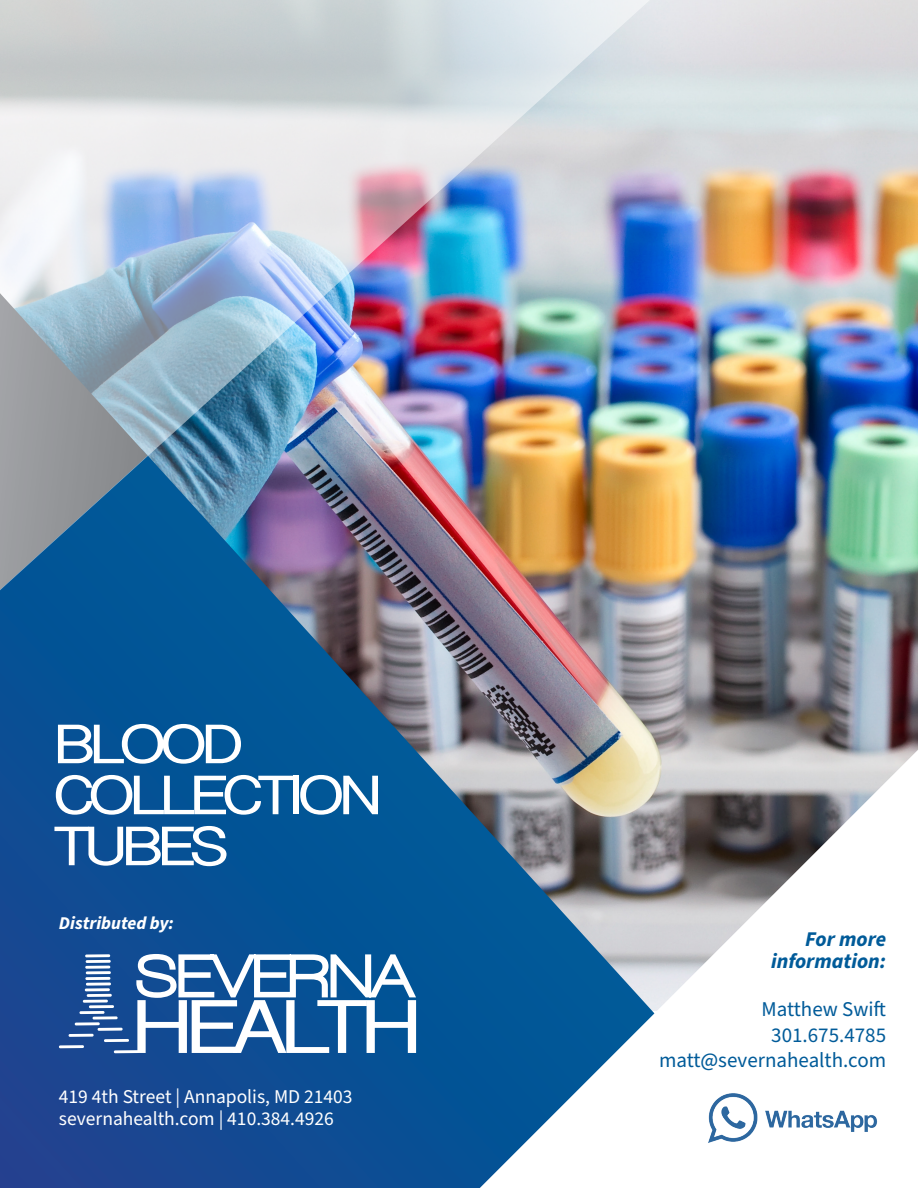
<style>
.page{position:relative;width:918px;height:1188px;background:#fff}
.page>*{position:absolute;margin:0;border:0;box-sizing:border-box;transform-origin:0 0}
.t1{font:700 51px "Shree Dev 0714";letter-spacing:-.07em;color:#fff;scale:1.2 1}
.t2{font:21px "Source Sans Pro";color:#015b99}
.t3{font:italic 700 21px "Source Sans Pro";color:#015b99}
.t4{font:19.5px "Source Sans Pro";color:#fff}
.t5{font:italic 700 18px "Source Sans Pro";color:#fff}
</style>
<div class="page">
<img style="left:666px;top:0;width:252px;height:750px">
<svg style="left:0;top:722px;width:666px;height:466px;background:#115394"></svg>
<svg style="left:480px;top:750px;width:438px;height:438px"></svg>
<svg style="left:59px;top:954px;width:357px;height:99px"></svg>
<img style="left:0;top:0;width:758px;height:722px">
<svg style="left:0;top:293px;width:148px;height:297px;background:#7591a5"></svg>
<img style="left:696px;top:1082px;width:190px;height:72px">
<p class="t1" style="left:54px;top:716px;width:159px">BLOOD</p>
<p class="t1" style="left:54px;top:767px;width:275px">COLLECTION</p>
<p class="t1" style="left:54px;top:818px;width:146px">TUBES</p>
<p class="t5" style="left:59px;top:911px;width:116px">Distributed by:</p>
<p class="t4" style="left:59px;top:1083px;width:295px">419 4th Street | Annapolis, MD 21403</p>
<p class="t4" style="left:59px;top:1106px;width:277px">severnahealth.com | 410.384.4926</p>
<p class="t3" style="left:805px;top:925px;width:83px">For more</p>
<p class="t3" style="left:771px;top:947px;width:117px">information:</p>
<p class="t2" style="left:762px;top:995px;width:126px">Matthew Swift</p>
<p class="t2" style="left:771px;top:1021px;width:116px">301.675.4785</p>
<p class="t2" style="left:659px;top:1046px;width:229px">matt@severnahealth.com</p>
</div>
